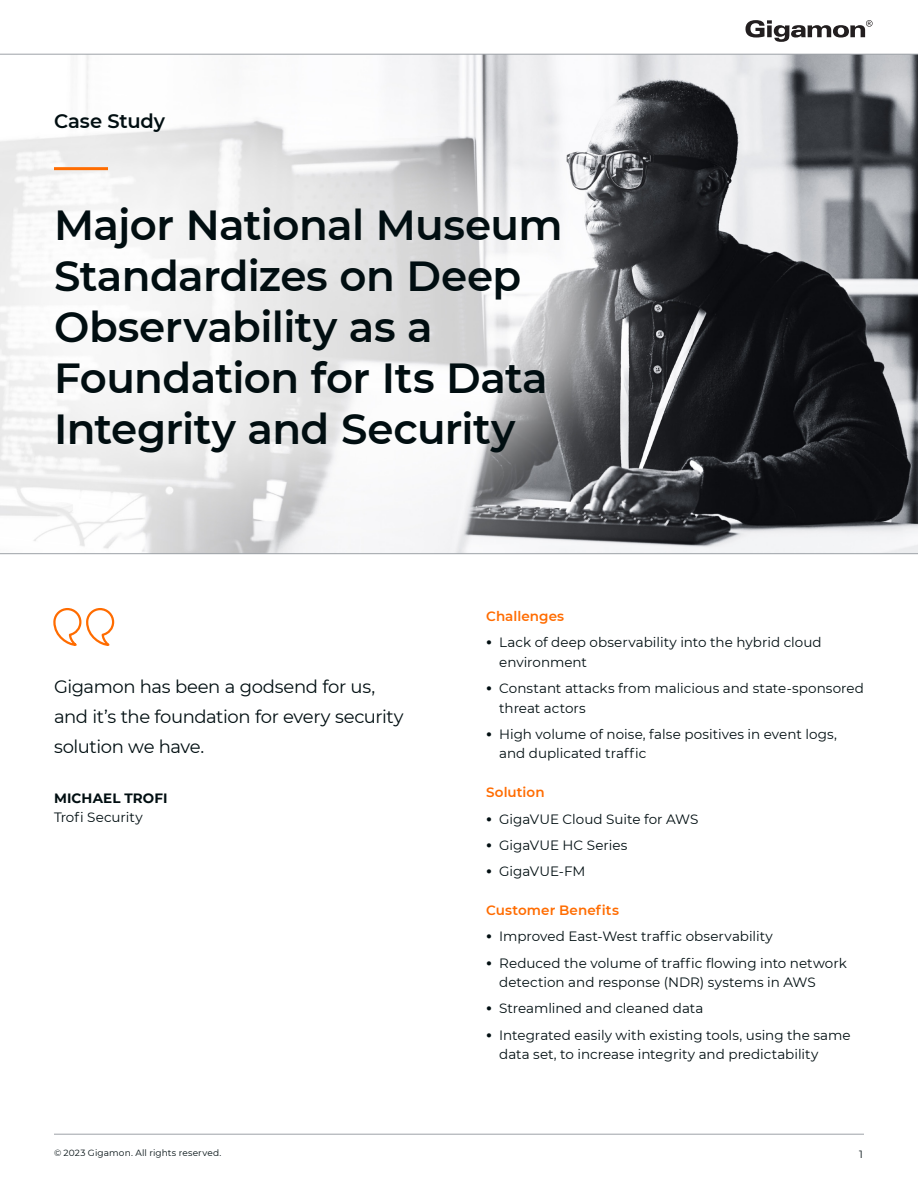
<style>
.page{position:relative;width:918px;height:1188px;background:#fff}
.page>*{position:absolute;margin:0;border:0;box-sizing:border-box;transform-origin:0 0}
.t1{font:600 42px/51px "Montserrat";letter-spacing:-.015em;color:#010e11}
.t2{font:600 19.5px "Montserrat";letter-spacing:-.005em;color:#010e11}
.t3{font:18px/30px "Montserrat";letter-spacing:-.02em;color:#010e11}
.t4{font:13.5px/19.5px "Montserrat";color:#010e11}
.t5{font:600 13.5px "Montserrat";letter-spacing:.005em;color:#ff6c00}
.t6{font:700 13.5px "Montserrat";letter-spacing:.01em;color:#010e11}
.t7{font:10.5px "Montserrat";color:#010e11}
.t8{font:9px "Montserrat";letter-spacing:.015em;color:#010e11}
.s1{font-weight:700;font-size:16.5px}
</style>
<div class="page">
<hr style="left:54px;top:1134px;width:810px;height:1px;background:#9da2a7">
<img style="left:0;top:55px;width:918px;height:498px">
<svg style="left:746px;top:20px;width:127px;height:22px"></svg>
<hr style="left:54px;top:167px;width:54px;height:3px;background:#ff6c00">
<hr style="left:0;top:54px;width:918px;height:1px;background:#9da2a7">
<hr style="left:0;top:553px;width:918px;height:1px;background:#9da2a7">
<svg style="left:53px;top:608px;width:62px;height:38px"></svg>
<h2 class="t2" style="left:54px;top:107px;width:113px">Case Study</h2>
<h1 class="t1" style="left:54px;top:198px;width:510px">Major National Museum<br>Standardizes on Deep<br>Observability as a<br>Foundation for Its Data<br>Integrity and Security</h1>
<h3 class="t3" style="left:54px;top:671px;width:351px">Gigamon has been a godsend for us, and it’s the foundation for every security solution we have.</h3>
<p class="t6" style="left:54px;top:788px;width:115px">MICHAEL TROFI</p>
<p class="t4" style="left:54px;top:807px;width:90px">Trofi Security</p>
<p class="t5" style="left:486px;top:607px;width:80px">Challenges</p>
<p class="t4" style="left:499px;top:632px;width:324px;text-indent:-13px"><span class="s1">•</span> Lack of deep observability into the hybrid cloud environment</p>
<p class="t4" style="left:499px;top:678px;width:366px;text-indent:-13px"><span class="s1">•</span> Constant attacks from malicious and state-sponsored threat actors</p>
<p class="t4" style="left:499px;top:724px;width:339px;text-indent:-13px"><span class="s1">•</span> High volume of noise, false positives in event logs, and duplicated traffic</p>
<p class="t5" style="left:486px;top:783px;width:60px">Solution</p>
<p class="t4" style="left:486px;top:809px;width:214px"><span class="s1">•</span> GigaVUE Cloud Suite for AWS</p>
<p class="t4" style="left:486px;top:835px;width:143px"><span class="s1">•</span> GigaVUE HC Series</p>
<p class="t4" style="left:486px;top:861px;width:101px"><span class="s1">•</span> GigaVUE-FM</p>
<p class="t5" style="left:486px;top:901px;width:134px">Customer Benefits</p>
<p class="t4" style="left:486px;top:926px;width:288px"><span class="s1">•</span> Improved East-West traffic observability</p>
<p class="t4" style="left:499px;top:953px;width:349px;text-indent:-13px"><span class="s1">•</span> Reduced the volume of traffic flowing into network detection and response (NDR) systems in AWS</p>
<p class="t4" style="left:486px;top:998px;width:219px"><span class="s1">•</span> Streamlined and cleaned data</p>
<p class="t4" style="left:499px;top:1025px;width:353px;text-indent:-13px"><span class="s1">•</span> Integrated easily with existing tools, using the same data set, to increase integrity and predictability</p>
<p class="t8" style="left:54px;top:1147px;width:169px">© 2023 Gigamon. All rights reserved.</p>
<p class="t7" style="left:859px;top:1147px;width:5px">1</p>
</div>
